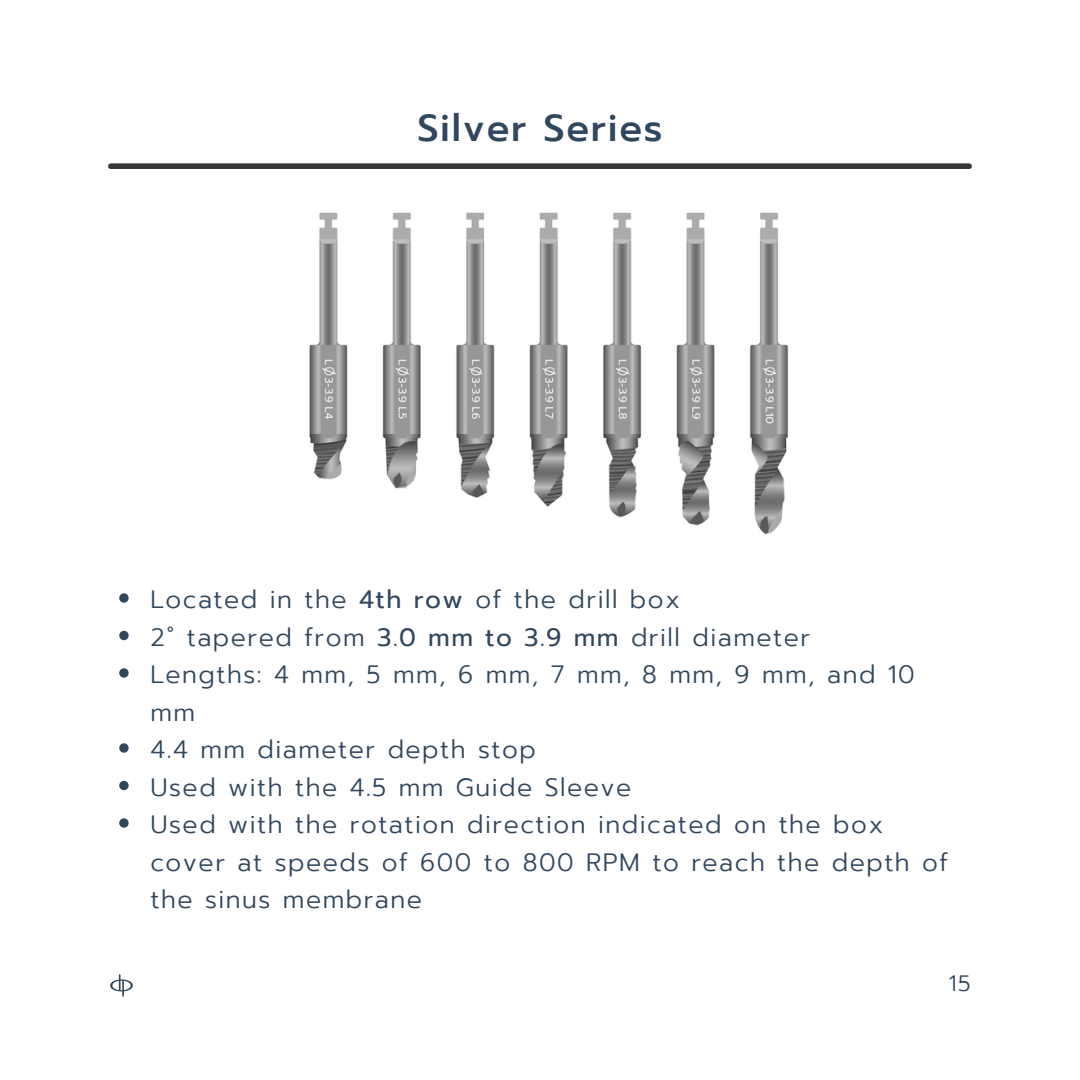
<style>
.page{position:relative;width:1080px;height:1080px;background:#fff}
.page>*{position:absolute;margin:0;border:0;box-sizing:border-box;transform-origin:0 0}
.t1{font:500 37.5px "Prompt";letter-spacing:.045em;color:#31475e}
.t2{font:300 25px/37.5px "Prompt";letter-spacing:.06em;color:#31475e}
.t3{font:300 22.25px "Prompt";color:#31475e}
.s1{font-weight:400}
</style>
<div class="page">
<div style="left:111px;top:163px;width:858px;height:6px;background:#373737"></div>
<img style="left:110px;top:974px;width:23px;height:23px">
<img style="left:309px;top:212px;width:480px;height:323px">
<svg style="left:119px;top:593px;width:10px;height:10px"></svg>
<svg style="left:119px;top:631px;width:10px;height:9px"></svg>
<svg style="left:119px;top:668px;width:10px;height:10px"></svg>
<svg style="left:119px;top:743px;width:10px;height:10px"></svg>
<svg style="left:119px;top:781px;width:10px;height:9px"></svg>
<svg style="left:119px;top:818px;width:10px;height:10px"></svg>
<h1 class="t1" style="left:417px;top:100px;width:247px">Silver Series</h1>
<p class="t2" style="left:150px;top:581px;width:799px">Located in the <span class="s1">4th row</span> of the drill box<br>2˚ tapered from <span class="s1">3.0 mm to 3.9 mm</span> drill diameter<br>Lengths: 4 mm, 5 mm, 6 mm, 7 mm, 8 mm, 9 mm, and 10 mm<br>4.4 mm diameter depth stop<br>Used with the 4.5 mm Guide Sleeve<br>Used with the rotation direction indicated on the box cover at speeds of 600 to 800 RPM to reach the depth of the sinus membrane</p>
<p class="t3" style="left:949px;top:967px;width:23px">15</p>
</div>
